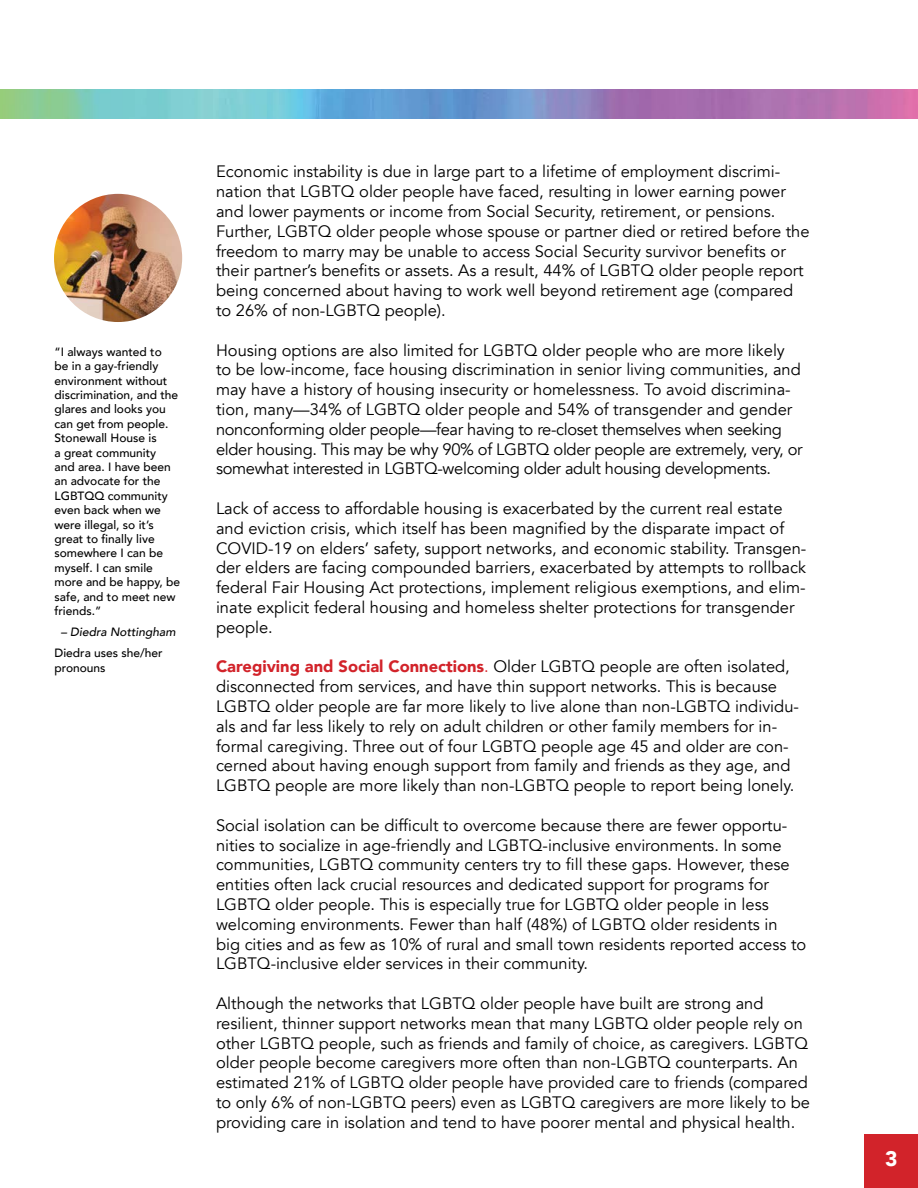
<style>
.page{position:relative;width:918px;height:1188px;background:#fff}
.page>*{position:absolute;margin:0;border:0;box-sizing:border-box;transform-origin:0 0}
.t1{font:900 21px "Avenir";color:#fff}
.t2{font:16.5px/19.8px "Avenir";color:#000}
.t3{font:500 12px/14.4px "Avenir";color:#000}
.t4{font:italic 500 12px "Avenir";color:#000}
.s1{font-weight:900;color:#d2232a}
.s2{color:#d2232a}
</style>
<div class="page">
<img style="left:0;top:90px;width:918px;height:29px">
<img style="left:54px;top:194px;width:128px;height:128px;border-radius:64px">
<div style="left:865px;top:1135px;width:53px;height:53px;background:#d2232a"></div>
<p class="t3" style="left:54px;top:344px;width:127px">“I always wanted to<br>be in a gay-friendly environment without discrimination, and the glares and looks you can get from people.<br>Stonewall House is<br>a great community<br>and area. I have been an advocate for the<br>LGBTQQ community even back when we were illegal, so it’s great to finally live somewhere I can be myself. I can smile more and be happy, be safe, and to meet new friends.”</p>
<p class="t4" style="left:61px;top:625px;width:116px">– Diedra Nottingham</p>
<p class="t3" style="left:54px;top:645px;width:110px">Diedra uses she/her pronouns</p>
<p class="t2" style="left:216px;top:162px;width:595px">Economic instability is due in large part to a lifetime of employment discrimi&shy;nation that LGBTQ older people have faced, resulting in lower earning power and lower payments or income from Social Security, retirement, or pensions.<br>Further, LGBTQ older people whose spouse or partner died or retired before the freedom to marry may be unable to access Social Security survivor benefits or their partner’s benefits or assets. As a result, 44% of LGBTQ older people report being concerned about having to work well beyond retirement age (compared to 26% of non-LGBTQ people).</p>
<p class="t2" style="left:216px;top:340px;width:588px">Housing options are also limited for LGBTQ older people who are more likely to be low-income, face housing discrimination in senior living communities, and may have a history of housing insecurity or homelessness. To avoid discrimina&shy;tion, many—34% of LGBTQ older people and 54% of transgender and gender nonconforming older people—fear having to re-closet themselves when seeking elder housing. This may be why 90% of LGBTQ older people are extremely, very, or somewhat interested in LGBTQ-welcoming older adult housing developments.</p>
<p class="t2" style="left:216px;top:499px;width:592px">Lack of access to affordable housing is exacerbated by the current real estate and eviction crisis, which itself has been magnified by the disparate impact of COVID-19 on elders’ safety, support networks, and economic stability. Transgen&shy;der elders are facing compounded barriers, exacerbated by attempts to rollback federal Fair Housing Act protections, implement religious exemptions, and elim&shy;inate explicit federal housing and homeless shelter protections for transgender people.</p>
<p class="t2" style="left:216px;top:657px;width:585px"><span class="s1">Caregiving and Social Connections</span><span class="s2">.</span> Older LGBTQ people are often isolated, disconnected from services, and have thin support networks. This is because LGBTQ older people are far more likely to live alone than non-LGBTQ individu&shy;als and far less likely to rely on adult children or other family members for in&shy;formal caregiving. Three out of four LGBTQ people age 45 and older are con&shy;cerned about having enough support from family and friends as they age, and LGBTQ people are more likely than non-LGBTQ people to report being lonely.</p>
<p class="t2" style="left:216px;top:816px;width:592px">Social isolation can be difficult to overcome because there are fewer opportu&shy;nities to socialize in age-friendly and LGBTQ-inclusive environments. In some communities, LGBTQ community centers try to fill these gaps. However, these entities often lack crucial resources and dedicated support for programs for LGBTQ older people. This is especially true for LGBTQ older people in less welcoming environments. Fewer than half (48%) of LGBTQ older residents in<br>big cities and as few as 10% of rural and small town residents reported access to LGBTQ-inclusive elder services in their community.</p>
<p class="t2" style="left:216px;top:994px;width:595px">Although the networks that LGBTQ older people have built are strong and resilient, thinner support networks mean that many LGBTQ older people rely on other LGBTQ people, such as friends and family of choice, as caregivers. LGBTQ older people become caregivers more often than non-LGBTQ counterparts. An estimated 21% of LGBTQ older people have provided care to friends (compared to only 6% of non-LGBTQ peers) even as LGBTQ caregivers are more likely to be providing care in isolation and tend to have poorer mental and physical health.</p>
<p class="t1" style="left:885px;top:1141px;width:14px">3</p>
</div>
